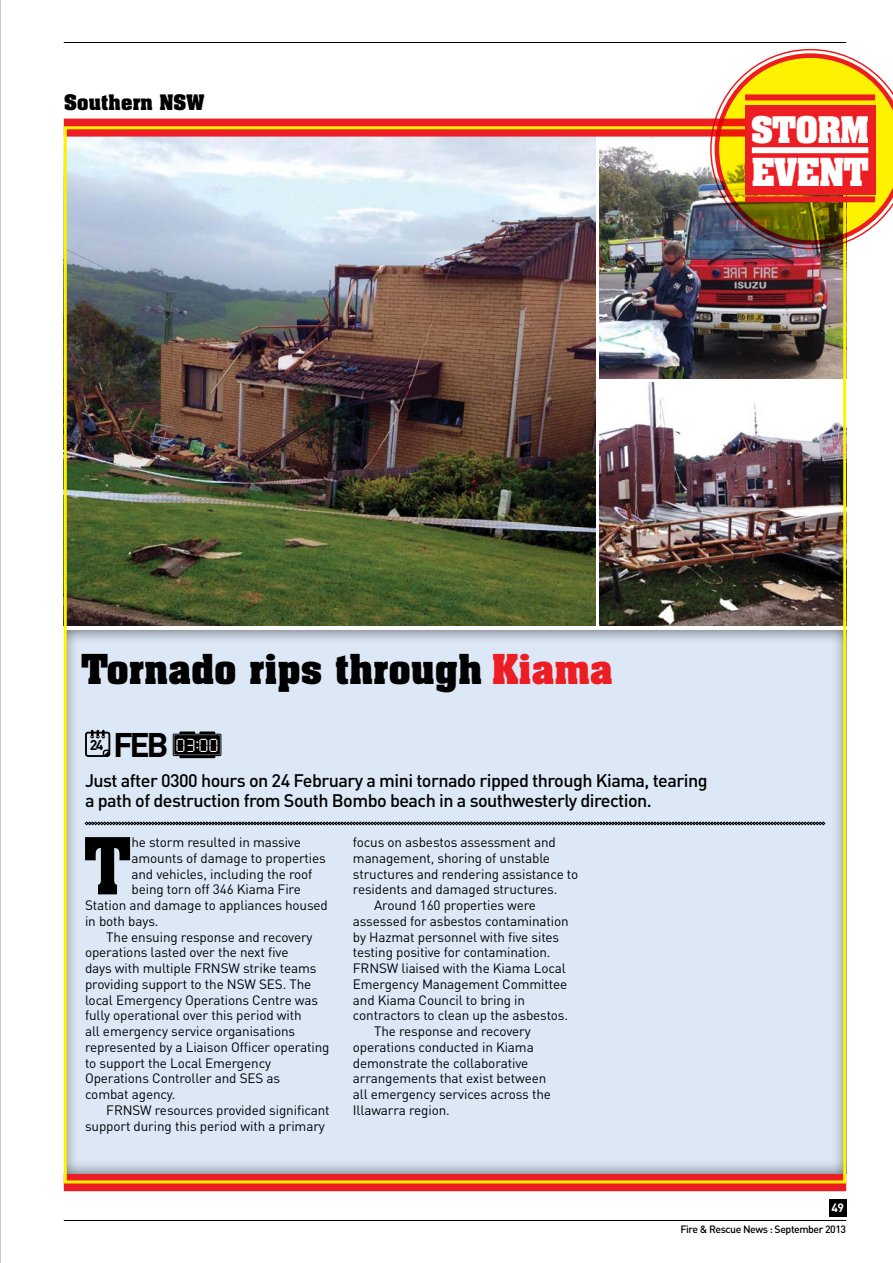
<style>
.page{position:relative;width:893px;height:1263px;background:#fff}
.page>*{position:absolute;margin:0;border:0;box-sizing:border-box;transform-origin:0 0}
.t1{font:77.1px "Aachen BT";color:#000}
.t2{font:700 40.5px "Aachen BT";letter-spacing:-.02em;color:#000}
.t3{font:700 37.95px "Aachen BT";color:#fff}
.t4{font:700 36px "Aachen BT";color:#fff}
.t5{font:700 21px "Aachen BT";letter-spacing:-.02em;color:#000}
.t6{font:19.65px "LED.Font";color:#fff}
.t7{font:500 18px/19.5px "DIN";letter-spacing:-.03em;color:#000}
.t8{font:700 14.1px "DIN";color:#000}
.t9{font:13.5px "DIN";letter-spacing:-.01em;color:#000}
.t10{font:700 12px "DIN";color:#fff}
.t11{font:500 10.5px "DIN";letter-spacing:-.04em;color:#000}
.s1{color:#ed1d24}
.s2{font-family:"DIN";font-weight:700;font-size:33.75px;color:#000}
</style>
<div class="page">
<hr style="left:64px;top:1220px;width:782px;height:1px;background:#000">
<hr style="left:64px;top:42px;width:782px;height:1px;background:#000">
<div style="left:829px;top:1199px;width:17px;height:17px;background:#000"></div>
<hr style="left:0;top:0;width:1px;height:1263px;background:#939598">
<img style="left:600px;top:137px;width:242px;height:242px">
<img style="left:68px;top:137px;width:527px;height:488px">
<img style="left:600px;top:383px;width:242px;height:242px">
<svg style="left:64px;top:1173px;width:782px;height:18px;background:#f0451d"></svg>
<svg style="left:64px;top:119px;width:782px;height:18px;background:#ef4522"></svg>
<div style="left:62px;top:627px;width:786px;height:548px;background:#000;opacity:.7"></div>
<svg style="left:85px;top:822px;width:740px;height:3px;background:#393c3f"></svg>
<svg style="left:85px;top:730px;width:25px;height:27px"></svg>
<svg style="left:173px;top:731px;width:48px;height:27px"></svg>
<img style="left:710px;top:49px;width:183px;height:200px">
<div style="left:745px;top:105px;width:130px;height:90px;background:#ed1d24"></div>
<div style="left:745px;top:94px;width:130px;height:6px;background:#ed1d24"></div>
<div style="left:752px;top:147px;width:116px;height:6px;background:#fff"></div>
<div style="left:745px;top:196px;width:130px;height:6px;background:#ed1d24"></div>
<h3 class="t5" style="left:64px;top:90px;width:142px">Southern NSW</h3>
<h3 class="t4" style="left:750px;top:107px;width:25px">storm</h3>
<h3 class="t3" style="left:751px;top:148px;width:93px">event</h3>
<h2 class="t2" style="left:81px;top:643px;width:534px">Tornado rips through <span class="s1">Kiama</span></h2>
<p class="t8" style="left:90px;top:736px;width:15px">24</p>
<h3 class="t6" style="left:113px;top:735px;width:106px"><span class="s2">FEB</span> 03:00</h3>
<h3 class="t7" style="left:85px;top:770px;width:624px">Just after 0300 hours on 24 February a mini tornado ripped through Kiama, tearing a path of destruction from South Bombo beach in a southwesterly direction.</h3>
<h1 class="t1" style="left:83px;top:817px;width:51px">T</h1>
<p class="t9" style="left:132px;top:834px;width:171px">he storm resulted in massive</p>
<p class="t9" style="left:132px;top:849px;width:196px">amounts of damage to properties</p>
<p class="t9" style="left:132px;top:865px;width:182px">and vehicles, including the roof</p>
<p class="t9" style="left:132px;top:881px;width:171px">being torn off 346 Kiama Fire</p>
<p class="t9" style="left:85px;top:897px;width:244px">Station and damage to appliances housed</p>
<p class="t9" style="left:85px;top:913px;width:75px">in both bays.</p>
<p class="t9" style="left:106px;top:928px;width:208px">The ensuing response and recovery</p>
<p class="t9" style="left:85px;top:944px;width:205px">operations lasted over the next five</p>
<p class="t9" style="left:85px;top:960px;width:233px">days with multiple FRNSW strike teams</p>
<p class="t9" style="left:85px;top:976px;width:228px">providing support to the NSW SES. The</p>
<p class="t9" style="left:85px;top:991px;width:235px">local Emergency Operations Centre was</p>
<p class="t9" style="left:85px;top:1007px;width:218px">fully operational over this period with</p>
<p class="t9" style="left:85px;top:1023px;width:212px">all emergency service organisations</p>
<p class="t9" style="left:85px;top:1039px;width:246px">represented by a Liaison Officer operating</p>
<p class="t9" style="left:85px;top:1054px;width:188px">to support the Local Emergency</p>
<p class="t9" style="left:85px;top:1070px;width:197px">Operations Controller and SES as</p>
<p class="t9" style="left:85px;top:1086px;width:92px">combat agency.</p>
<p class="t9" style="left:106px;top:1102px;width:225px">FRNSW resources provided significant</p>
<p class="t9" style="left:85px;top:1117px;width:241px">support during this period with a primary</p>
<p class="t9" style="left:353px;top:834px;width:204px">focus on asbestos assessment and</p>
<p class="t9" style="left:353px;top:849px;width:199px">management, shoring of unstable</p>
<p class="t9" style="left:353px;top:865px;width:227px">structures and rendering assistance to</p>
<p class="t9" style="left:353px;top:881px;width:206px">residents and damaged structures.</p>
<p class="t9" style="left:374px;top:897px;width:163px">Around 160 properties were</p>
<p class="t9" style="left:353px;top:913px;width:217px">assessed for asbestos contamination</p>
<p class="t9" style="left:353px;top:928px;width:208px">by Hazmat personnel with five sites</p>
<p class="t9" style="left:353px;top:944px;width:199px">testing positive for contamination.</p>
<p class="t9" style="left:353px;top:960px;width:214px">FRNSW liaised with the Kiama Local</p>
<p class="t9" style="left:353px;top:976px;width:216px">Emergency Management Committee</p>
<p class="t9" style="left:353px;top:991px;width:174px">and Kiama Council to bring in</p>
<p class="t9" style="left:353px;top:1007px;width:217px">contractors to clean up the asbestos.</p>
<p class="t9" style="left:374px;top:1023px;width:158px">The response and recovery</p>
<p class="t9" style="left:353px;top:1039px;width:182px">operations conducted in Kiama</p>
<p class="t9" style="left:353px;top:1054px;width:177px">demonstrate the collaborative</p>
<p class="t9" style="left:353px;top:1070px;width:195px">arrangements that exist between</p>
<p class="t9" style="left:353px;top:1086px;width:200px">all emergency services across the</p>
<p class="t9" style="left:353px;top:1102px;width:98px">Illawarra region.</p>
<p class="t10" style="left:831px;top:1200px;width:14px">49</p>
<p class="t11" style="left:680px;top:1223px;width:167px">Fire &amp; Rescue News : September 2013</p>
</div>
